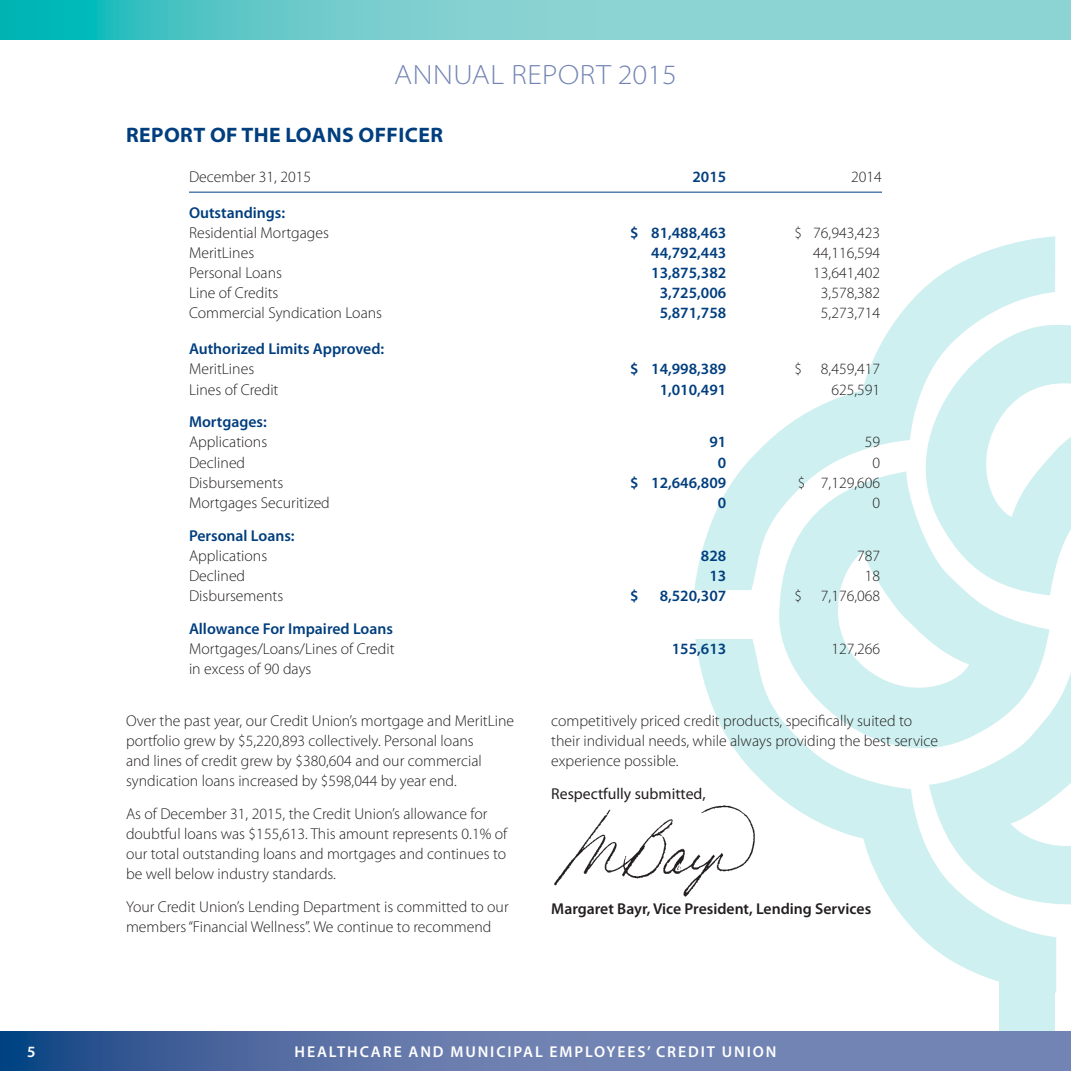
<style>
.page{position:relative;width:1071px;height:1071px;background:#fff}
.page>*{position:absolute;margin:0;border:0;box-sizing:border-box;transform-origin:0 0}
.t1{font:300 semi-expanded 28px "Myriad Pro";letter-spacing:.02em;color:#7284b3}
.t2{font:700 semi-expanded 21px "Myriad Pro";letter-spacing:.02em;color:#003e7e;scale:.95 1}
.t3{font:300 15.75px/20.1px "Myriad Pro";color:#231f20}
.t4{font:600 15.75px "Myriad Pro";color:#003e7e}
.t5{font:600 15.75px "Myriad Pro";letter-spacing:.12em;color:#fff}
.t6{font:600 15.75px "Myriad Pro";color:#231f20}
.t7{font:15.75px "Myriad Pro";color:#231f20}
</style>
<div class="page">
<svg style="left:694px;top:236px;width:361px;height:354px"></svg>
<div style="left:999px;top:949px;width:56px;height:122px;background:#cff0f0"></div>
<svg style="left:779px;top:472px;width:270px;height:167px;fill:#cff0f0"></svg>
<svg style="left:890px;top:321px;width:181px;height:274px;fill:#cff0f0"></svg>
<svg style="left:929px;top:634px;width:142px;height:271px"></svg>
<svg style="left:695px;top:639px;width:361px;height:354px"></svg>
<div style="left:47px;top:0;width:1024px;height:39px;background:#8cd3d3"></div>
<div style="left:0;top:1032px;width:1071px;height:39px;background:#7284b3"></div>
<svg style="left:0;top:1032px;width:422px;height:39px;background:#406199"></svg>
<svg style="left:0;top:0;width:427px;height:39px;background:#47c2c3"></svg>
<img style="left:554px;top:799px;width:209px;height:99px">
<hr style="left:189px;top:192px;width:693px;height:1px;background:#003e7e">
<h1 class="t1" style="left:394px;top:59px;width:284px">ANNUAL REPORT 2015</h1>
<h2 class="t2" style="left:126px;top:123px;width:335px">REPORT OF THE LOANS OFFICER</h2>
<p class="t3" style="left:189px;top:166px;width:124px">December 31, 2015</p>
<p class="t4" style="left:692px;top:167px;width:35px">2015</p>
<p class="t3" style="left:851px;top:166px;width:32px">2014</p>
<p class="t4" style="left:189px;top:202px;width:98px">Outstandings:</p>
<p class="t3" style="left:189px;top:222px;width:141px">Residential Mortgages</p>
<p class="t4" style="left:630px;top:223px;width:98px">$ 81,488,463</p>
<p class="t3" style="left:794px;top:222px;width:87px">$ 76,943,423</p>
<p class="t3" style="left:189px;top:243px;width:67px">MeritLines</p>
<p class="t4" style="left:651px;top:243px;width:76px">44,792,443</p>
<p class="t3" style="left:813px;top:243px;width:68px">44,116,594</p>
<p class="t3" style="left:189px;top:263px;width:95px">Personal Loans</p>
<p class="t4" style="left:651px;top:263px;width:76px">13,875,382</p>
<p class="t3" style="left:813px;top:263px;width:68px">13,641,402</p>
<p class="t3" style="left:189px;top:283px;width:91px">Line of Credits</p>
<p class="t4" style="left:660px;top:283px;width:68px">3,725,006</p>
<p class="t3" style="left:821px;top:283px;width:61px">3,578,382</p>
<p class="t3" style="left:189px;top:303px;width:195px">Commercial Syndication Loans</p>
<p class="t4" style="left:660px;top:303px;width:68px">5,871,758</p>
<p class="t3" style="left:821px;top:303px;width:61px">5,273,714</p>
<p class="t4" style="left:189px;top:339px;width:197px">Authorized Limits Approved:</p>
<p class="t3" style="left:189px;top:359px;width:67px">MeritLines</p>
<p class="t4" style="left:630px;top:359px;width:98px">$ 14,998,389</p>
<p class="t3" style="left:794px;top:359px;width:87px">$ 8,459,417</p>
<p class="t3" style="left:189px;top:379px;width:91px">Lines of Credit</p>
<p class="t4" style="left:660px;top:379px;width:68px">1,010,491</p>
<p class="t3" style="left:831px;top:379px;width:50px">625,591</p>
<p class="t4" style="left:189px;top:412px;width:79px">Mortgages:</p>
<p class="t3" style="left:189px;top:432px;width:80px">Applications</p>
<p class="t4" style="left:709px;top:432px;width:18px">91</p>
<p class="t3" style="left:865px;top:432px;width:17px">59</p>
<p class="t3" style="left:189px;top:452px;width:58px">Declined</p>
<p class="t4" style="left:718px;top:452px;width:10px">0</p>
<p class="t3" style="left:873px;top:452px;width:9px">0</p>
<p class="t3" style="left:189px;top:472px;width:96px">Disbursements</p>
<p class="t4" style="left:630px;top:472px;width:98px">$ 12,646,809</p>
<p class="t3" style="left:798px;top:472px;width:84px">$ 7,129,606</p>
<p class="t3" style="left:189px;top:492px;width:142px">Mortgages Securitized</p>
<p class="t4" style="left:718px;top:493px;width:10px">0</p>
<p class="t3" style="left:873px;top:492px;width:9px">0</p>
<p class="t4" style="left:189px;top:525px;width:107px">Personal Loans:</p>
<p class="t3" style="left:189px;top:545px;width:80px">Applications</p>
<p class="t4" style="left:701px;top:545px;width:27px">828</p>
<p class="t3" style="left:857px;top:545px;width:25px">787</p>
<p class="t3" style="left:189px;top:565px;width:58px">Declined</p>
<p class="t4" style="left:709px;top:565px;width:18px">13</p>
<p class="t3" style="left:865px;top:565px;width:17px">18</p>
<p class="t3" style="left:189px;top:585px;width:96px">Disbursements</p>
<p class="t4" style="left:630px;top:586px;width:10px">$</p>
<p class="t4" style="left:660px;top:586px;width:68px">8,520,307</p>
<p class="t3" style="left:794px;top:585px;width:87px">$ 7,176,068</p>
<p class="t4" style="left:189px;top:618px;width:206px">Allowance For Impaired Loans</p>
<p class="t3" style="left:189px;top:638px;width:207px">Mortgages/Loans/Lines of Credit</p>
<p class="t4" style="left:672px;top:638px;width:56px">155,613</p>
<p class="t3" style="left:831px;top:638px;width:50px">127,266</p>
<p class="t3" style="left:189px;top:658px;width:124px">in excess of 90 days</p>
<p class="t3" style="left:126px;top:711px;width:390px">Over the past year, our Credit Union’s mortgage and MeritLine portfolio grew by $5,220,893 collectively. Personal loans<br>and lines of credit grew by $380,604 and our commercial syndication loans increased by $598,044 by year end.</p>
<p class="t3" style="left:126px;top:804px;width:383px">As of December 31, 2015, the Credit Union’s allowance for doubtful loans was $155,613. This amount represents 0.1% of our total outstanding loans and mortgages and continues to be well below industry standards.</p>
<p class="t3" style="left:126px;top:897px;width:384px">Your Credit Union’s Lending Department is committed to our members “Financial Wellness”. We continue to recommend</p>
<p class="t3" style="left:551px;top:711px;width:388px">competitively priced credit products, specifically suited to their individual needs, while always providing the best service experience possible.</p>
<p class="t7" style="left:551px;top:784px;width:156px">Respectfully submitted,</p>
<p class="t6" style="left:551px;top:898px;width:322px">Margaret Bayr, Vice President, Lending Services</p>
<p class="t5" style="left:27px;top:1042px;width:10px">5</p>
<p class="t5" style="left:295px;top:1042px;width:483px">HEALTHCARE AND MUNICIPAL EMPLOYEES’ CREDIT UNION</p>
</div>
